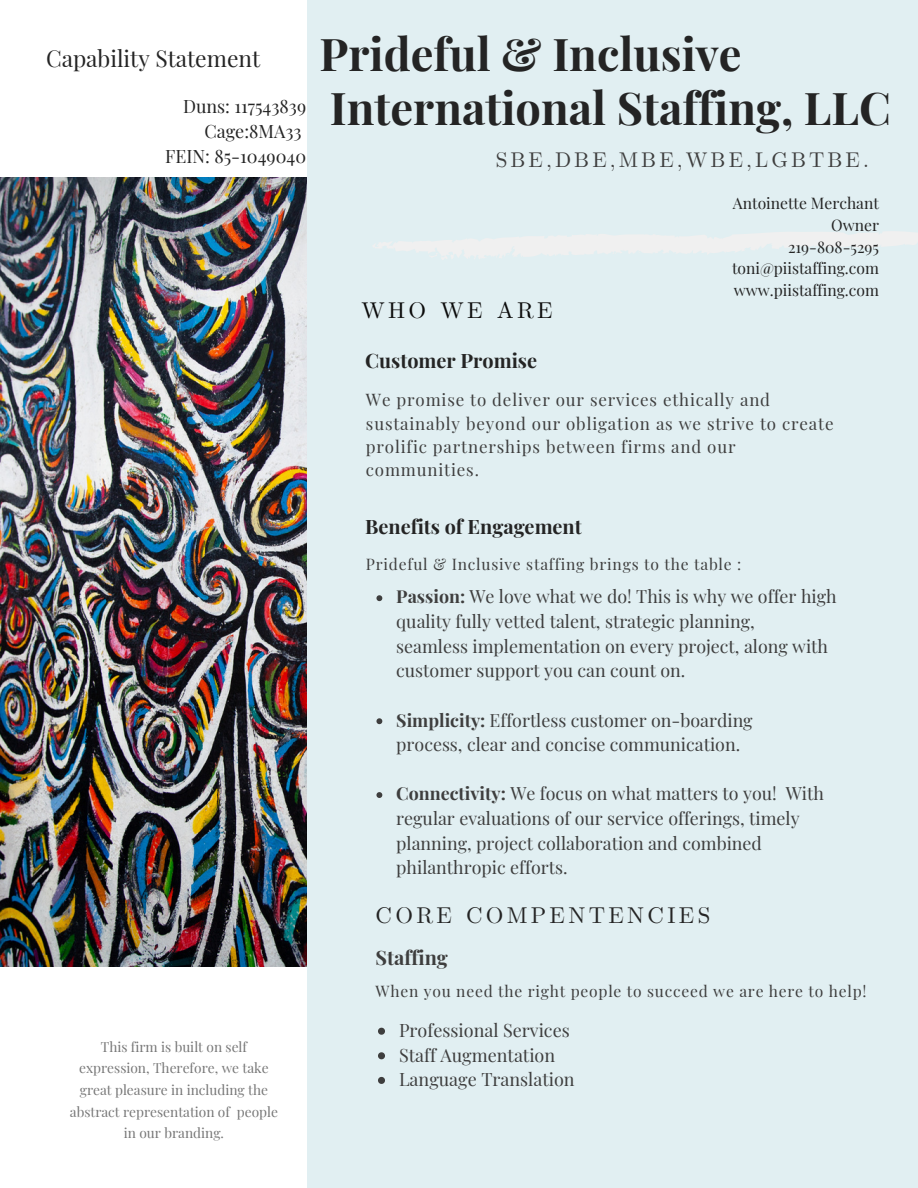
<style>
.page{position:relative;width:918px;height:1188px;background:#e1eff2}
.page>*{position:absolute;margin:0;border:0;box-sizing:border-box;transform-origin:0 0}
.t1{font:700 45.15px/53.8px "Playfair Display";color:#242424}
.t2{font:22.8px "Playfair Display";color:#242424}
.t3{font:22.65px "CMU Serif";letter-spacing:.145em;color:#242424}
.t4{font:22.65px "CMU Serif";letter-spacing:.145em;color:#0b0b0b}
.t5{font:21.15px "CMU Serif";letter-spacing:.145em;color:#3e3e3e}
.t6{font:700 19.8px "Playfair Display";color:#242424}
.t7{font:700 19.8px "Playfair Display";color:#3e3e3e}
.t8{font:18px/24.6px "Playfair Display";color:#3e3e3e}
.t9{font:18px/24.9px "Playfair Display";color:#242424;text-align:right}
.t10{font:17.85px/24.6px "Playfair Display";color:#3e3e3e}
.t11{font:16.95px/23.4px "Playfair Display";letter-spacing:.05em;color:#3e3e3e}
.t12{font:15.6px "Playfair Display";letter-spacing:.05em;color:#3e3e3e}
.t13{font:15.6px/21.6px "Playfair Display";color:#242424;text-align:right}
.t14{font:13.65px/21.6px "Playfair Display";color:#777;text-align:center}
.s1{font-weight:700}
</style>
<div class="page">
<div style="left:0;top:0;width:306px;height:1188px;background:#fff"></div>
<svg style="left:373px;top:231px;width:545px;height:29px"></svg>
<img style="left:0;top:178px;width:306px;height:788px">
<svg style="left:378px;top:1028px;width:7px;height:7px"></svg>
<svg style="left:378px;top:1052px;width:7px;height:7px"></svg>
<svg style="left:378px;top:1077px;width:7px;height:7px"></svg>
<svg style="left:376px;top:595px;width:6px;height:6px"></svg>
<svg style="left:376px;top:718px;width:6px;height:6px"></svg>
<svg style="left:376px;top:792px;width:6px;height:6px"></svg>
<p class="t2" style="left:46px;top:43px;width:216px">Capability Statement</p>
<p class="t9" style="left:165px;top:93px;width:142px">Duns: 117543839<br>Cage:8MA33<br>FEIN: 85-1049040</p>
<h1 class="t1" style="left:319px;top:25px;width:573px">Prideful &amp; Inclusive<br>International Staffing, LLC</h1>
<p class="t5" style="left:496px;top:147px;width:375px">SBE,DBE,MBE,WBE,LGBTBE.</p>
<p class="t4" style="left:362px;top:296px;width:193px">WHO WE ARE</p>
<p class="t13" style="left:732px;top:192px;width:148px">Antoinette Merchant<br>Owner<br>219-808-5295 toni@piistaffing.com www.piistaffing.com</p>
<p class="t6" style="left:365px;top:346px;width:173px">Customer Promise</p>
<p class="t11" style="left:366px;top:387px;width:469px">We promise to deliver our services ethically and sustainably beyond our obligation as we strive to create prolific partnerships between firms and our communities.</p>
<p class="t14" style="left:70px;top:1035px;width:210px">This firm is built on self expression, Therefore, we take great pleasure in including the abstract representation of people in our branding.</p>
<p class="t6" style="left:365px;top:512px;width:218px">Benefits of Engagement</p>
<p class="t12" style="left:366px;top:553px;width:377px">Prideful &amp; Inclusive staffing brings to the table :</p>
<p class="t10" style="left:396px;top:584px;width:442px"><span class="s1">Passion:</span> We love what we do! This is why we offer high quality fully vetted talent, strategic planning,<br>seamless implementation on every project, along with customer support you can count on.</p>
<p class="t10" style="left:396px;top:707px;width:358px"><span class="s1">Simplicity:</span> Effortless customer on-boarding process, clear and concise communication.</p>
<p class="t10" style="left:396px;top:781px;width:429px"><span class="s1">Connectivity:</span> We focus on what matters to you! With regular evaluations of our service offerings, timely planning, project collaboration and combined philanthropic efforts.</p>
<p class="t3" style="left:376px;top:902px;width:336px">CORE COMPENTENCIES</p>
<p class="t7" style="left:376px;top:943px;width:74px">Staffing</p>
<p class="t12" style="left:376px;top:980px;width:493px">When you need the right people to succeed we are here to help!</p>
<p class="t8" style="left:399px;top:1017px;width:177px">Professional Services<br>Staff Augmentation<br>Language Translation</p>
</div>
